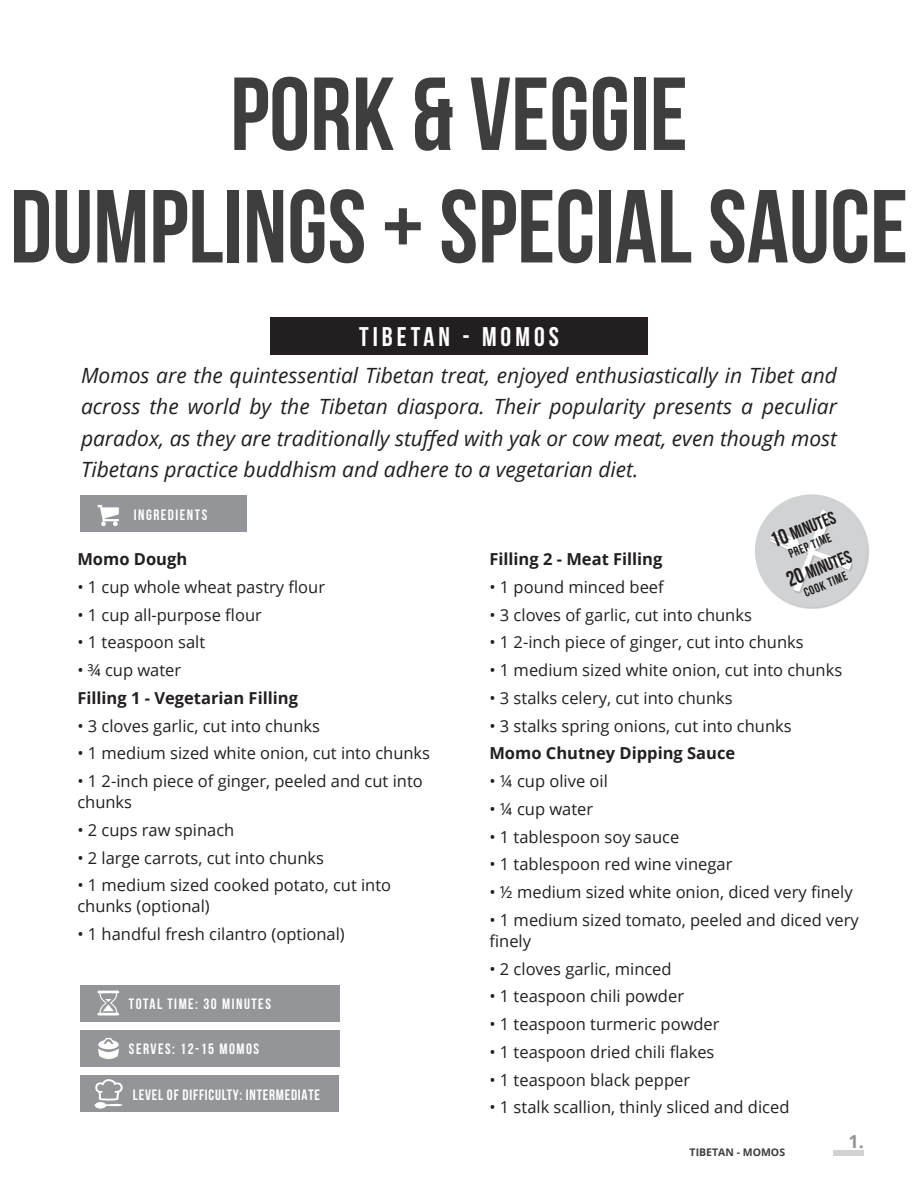
<style>
.page{position:relative;width:918px;height:1188px;background:#fff}
.page>*{position:absolute;margin:0;border:0;box-sizing:border-box;transform-origin:0 0}
.TITLE_POLISH_FOOD{font:103.5px "Bebas Neue";color:#3e3e3f}
.t1{font:27px "Bebas Neue";letter-spacing:.15em;color:#fff}
.t2{font:italic 21px/31.5px "Open Sans";color:#231f20;text-align:justify}
.t3{font:18px "Bebas Neue";color:#231f20}
.t4{font:700 18px "Open Sans";color:#939598}
.t5{font:16.5px/21px "Open Sans";color:#231f20}
.t6{font:700 16.5px "Open Sans";color:#231f20}
.SHOPPINGLIST_DIRECTI{font:700 15px "Bebas Neue";letter-spacing:.1em;color:#fff}
.SHOPPINGLIST_DIRECTI-2{font:700 15px "Bebas Neue";letter-spacing:.05em;color:#fff}
.t7{font:12.75px "Bebas Neue";color:#231f20}
.t8{font:700 10.5px "Open Sans";color:#3e3e3f}
.s1{font-size:21.6px}
</style>
<div class="page">
<div style="left:834px;top:1150px;width:30px;height:5px;background:#d1d2d4"></div>
<div style="left:80px;top:496px;width:166px;height:36px;background:#939598"></div>
<svg style="left:98px;top:505px;width:21px;height:21px"></svg>
<svg style="left:755px;top:494px;width:114px;height:115px"></svg>
<div style="left:80px;top:1030px;width:260px;height:37px;background:#939598"></div>
<svg style="left:98px;top:1038px;width:21px;height:21px"></svg>
<div style="left:80px;top:1076px;width:258px;height:36px;background:#939598"></div>
<svg style="left:94px;top:1079px;width:29px;height:30px"></svg>
<div style="left:80px;top:985px;width:260px;height:36px;background:#939598"></div>
<svg style="left:98px;top:991px;width:21px;height:24px"></svg>
<div style="left:270px;top:317px;width:378px;height:37px;background:#231f20"></div>
<p class="TITLE_POLISH_FOOD" style="left:230px;top:57px;width:459px">PORK &amp; VEGGIE</p>
<p class="TITLE_POLISH_FOOD" style="left:10px;top:170px;width:900px">DUMPLINGS + SPECIAL SAUCE</p>
<p class="t1" style="left:359px;top:322px;width:201px">TIBETAN - MOMOS</p>
<p class="t2" style="left:81px;top:359px;width:758px">Momos are the quintessential Tibetan treat, enjoyed enthusiastically in Tibet and across the world by the Tibetan diaspora. Their popularity presents a peculiar paradox, as they are traditionally stuffed with yak or cow meat, even though most Tibetans practice buddhism and adhere to a vegetarian diet.</p>
<p class="SHOPPINGLIST_DIRECTI" style="left:134px;top:506px;width:75px">INGREDIENTS</p>
<p class="t3" style="left:768px;top:533px;width:70px;rotate:-22deg"><span class="s1">10</span> MINUTES</p>
<p class="t7" style="left:786px;top:547px;width:47px;rotate:-22deg">PREP TIME</p>
<p class="t3" style="left:784px;top:572px;width:70px;rotate:-22deg"><span class="s1">20</span> MINUTES</p>
<p class="t6" style="left:77px;top:548px;width:111px">Momo Dough</p>
<p class="t5" style="left:77px;top:576px;width:249px">• 1 cup whole wheat pastry flour</p>
<p class="t5" style="left:77px;top:604px;width:186px">• 1 cup all-purpose flour</p>
<p class="t5" style="left:77px;top:632px;width:129px">• 1 teaspoon salt</p>
<p class="t5" style="left:77px;top:659px;width:105px">• ¾ cup water</p>
<p class="t6" style="left:77px;top:686px;width:222px">Filling 1 - Vegetarian Filling</p>
<p class="t5" style="left:77px;top:715px;width:244px">• 3 cloves garlic, cut into chunks</p>
<p class="t5" style="left:77px;top:743px;width:354px">• 1 medium sized white onion, cut into chunks</p>
<p class="t5" style="left:77px;top:770px;width:347px">• 1 2-inch piece of ginger, peeled and cut into chunks</p>
<p class="t5" style="left:77px;top:819px;width:158px">• 2 cups raw spinach</p>
<p class="t5" style="left:77px;top:847px;width:248px">• 2 large carrots, cut into chunks</p>
<p class="t5" style="left:77px;top:875px;width:315px">• 1 medium sized cooked potato, cut into chunks (optional)</p>
<p class="t5" style="left:77px;top:923px;width:269px">• 1 handful fresh cilantro (optional)</p>
<p class="t6" style="left:489px;top:548px;width:175px">Filling 2 - Meat Filling</p>
<p class="t5" style="left:489px;top:576px;width:176px">• 1 pound minced beef</p>
<p class="t5" style="left:489px;top:604px;width:264px">• 3 cloves of garlic, cut into chunks</p>
<p class="t5" style="left:489px;top:632px;width:316px">• 1 2-inch piece of ginger, cut into chunks</p>
<p class="t5" style="left:489px;top:659px;width:354px">• 1 medium sized white onion, cut into chunks</p>
<p class="t5" style="left:489px;top:687px;width:245px">• 3 stalks celery, cut into chunks</p>
<p class="t5" style="left:489px;top:715px;width:304px">• 3 stalks spring onions, cut into chunks</p>
<p class="t6" style="left:489px;top:742px;width:247px">Momo Chutney Dipping Sauce</p>
<p class="t5" style="left:489px;top:770px;width:120px">• ¼ cup olive oil</p>
<p class="t5" style="left:489px;top:798px;width:105px">• ¼ cup water</p>
<p class="t5" style="left:489px;top:826px;width:191px">• 1 tablespoon soy sauce</p>
<p class="t5" style="left:489px;top:854px;width:244px">• 1 tablespoon red wine vinegar</p>
<p class="t5" style="left:489px;top:881px;width:365px">• ½ medium sized white onion, diced very finely</p>
<p class="t5" style="left:489px;top:909px;width:371px">• 1 medium sized tomato, peeled and diced very finely</p>
<p class="t5" style="left:489px;top:958px;width:184px">• 2 cloves garlic, minced</p>
<p class="t5" style="left:489px;top:986px;width:196px">• 1 teaspoon chili powder</p>
<p class="t5" style="left:489px;top:1013px;width:232px">• 1 teaspoon turmeric powder</p>
<p class="t5" style="left:489px;top:1041px;width:227px">• 1 teaspoon dried chili flakes</p>
<p class="t5" style="left:489px;top:1069px;width:202px">• 1 teaspoon black pepper</p>
<p class="t5" style="left:489px;top:1097px;width:302px">• 1 stalk scallion, thinly sliced and diced</p>
<p class="t7" style="left:802px;top:586px;width:47px;rotate:-22deg">COOK TIME</p>
<p class="SHOPPINGLIST_DIRECTI" style="left:129px;top:995px;width:144px">TOTAL TIME: 30 MINUTES</p>
<p class="SHOPPINGLIST_DIRECTI" style="left:129px;top:1041px;width:132px">SERVES: 12-15 MOMOS</p>
<p class="SHOPPINGLIST_DIRECTI-2" style="left:133px;top:1086px;width:189px">LEVEL OF DIFFICULTY: INTERMEDIATE</p>
<p class="t8" style="left:690px;top:1145px;width:97px">TIBETAN - MOMOS</p>
<p class="t4" style="left:849px;top:1129px;width:17px">1.</p>
</div>
